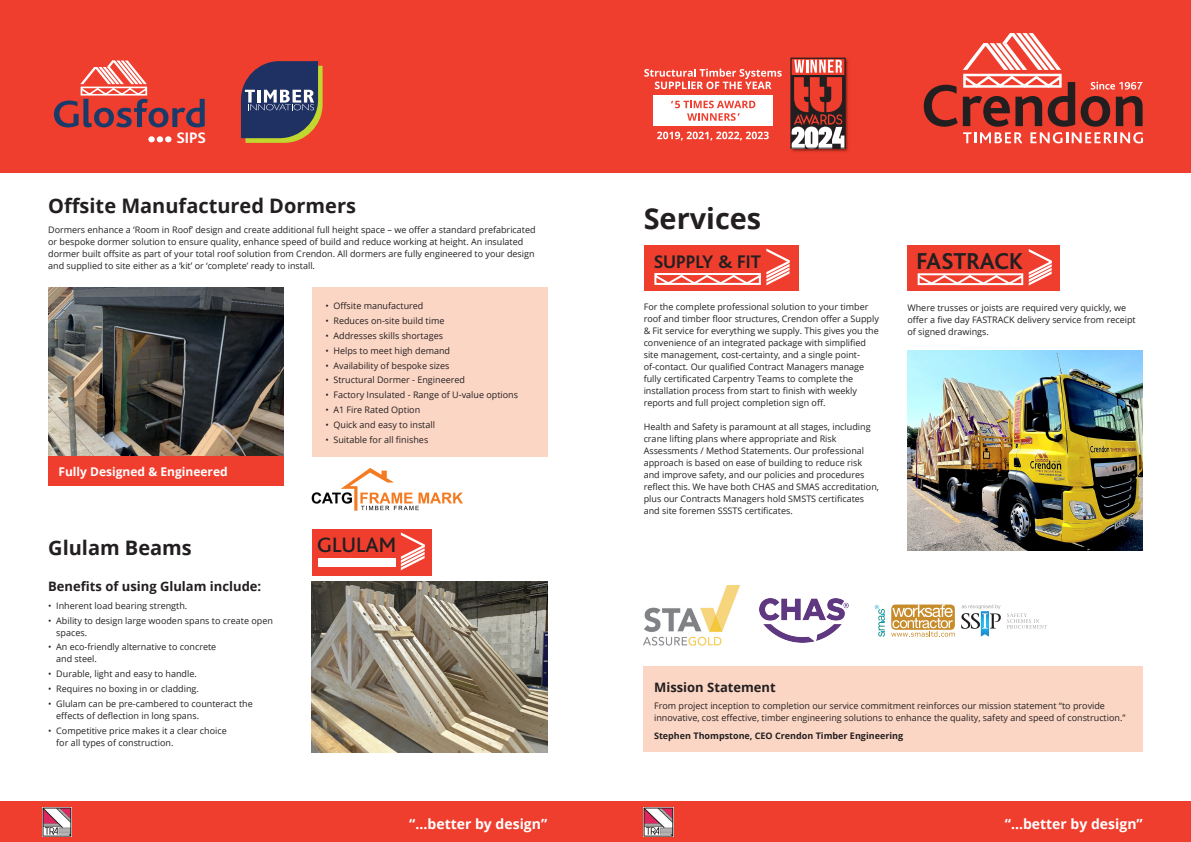
<style>
.page{position:relative;width:1191px;height:842px;background:#fff}
.page>*{position:absolute;margin:0;border:0;box-sizing:border-box;transform-origin:0 0}
.t1{font:700 28.9px "Open Sans";color:#231f20}
.t2{font:700 24.1px "Bliss";color:#231f20}
.t3{font:500 21.8px "Bliss";color:#231f20}
.t4{font:700 20px "Open Sans";color:#231f20}
.t5{font:700 19.1px "Bliss";color:#231f20}
.t6{font:700 15.9px "Bliss";color:#fff;scale:1.06 1}
.Heading{font:700 14px "Open Sans";color:#fff}
.t7{font:700 13px "Open Sans";color:#231f20}
.Heading-2{font:700 12px "Open Sans";color:#fff}
.t8{font:9px/12px "Open Sans";color:#231f20}
.t9{font:700 9px "Open Sans";color:#231f20}
</style>
<div class="page">
<div style="left:643px;top:667px;width:499px;height:85px;background:#fcd6c5"></div>
<div style="left:312px;top:288px;width:235px;height:169px;background:#fcd6c5"></div>
<div style="left:907px;top:245px;width:152px;height:45px;background:#ef3e2e"></div>
<svg style="left:917px;top:249px;width:134px;height:37px"></svg>
<div style="left:644px;top:245px;width:154px;height:45px;background:#ef3e2e"></div>
<svg style="left:654px;top:249px;width:135px;height:37px"></svg>
<div style="left:595px;top:802px;width:596px;height:40px;background:#ef3e2e"></div>
<div style="left:0;top:0;width:595px;height:173px;background:#ef3e2e"></div>
<div style="left:595px;top:0;width:596px;height:173px;background:#ef3e2e"></div>
<div style="left:0;top:801px;width:595px;height:41px;background:#ef3e2e"></div>
<img style="left:907px;top:350px;width:235px;height:200px">
<svg style="left:923px;top:33px;width:220px;height:110px"></svg>
<svg style="left:241px;top:61px;width:81px;height:82px;background:#575465"></svg>
<svg style="left:54px;top:61px;width:151px;height:66px"></svg>
<div style="left:148px;top:136px;width:7px;height:6px;background:#fff;border-radius:50%"></div>
<svg style="left:157px;top:136px;width:14px;height:6px"></svg>
<img style="left:48px;top:288px;width:235px;height:168px">
<div style="left:48px;top:456px;width:235px;height:30px;background:#ef3e2e"></div>
<img style="left:644px;top:807px;width:29px;height:30px">
<img style="left:42px;top:807px;width:29px;height:30px">
<img style="left:312px;top:581px;width:235px;height:171px">
<div style="left:312px;top:529px;width:120px;height:46px;background:#ef3e2e"></div>
<svg style="left:401px;top:532px;width:23px;height:38px"></svg>
<div style="left:318px;top:559px;width:77px;height:8px;background:#fff"></div>
<img style="left:643px;top:585px;width:96px;height:61px">
<img style="left:760px;top:599px;width:88px;height:43px">
<img style="left:980px;top:629px;width:9px;height:8px">
<svg style="left:1007px;top:613px;width:40px;height:16px"></svg>
<svg style="left:961px;top:604px;width:39px;height:25px"></svg>
<svg style="left:874px;top:604px;width:11px;height:33px"></svg>
<svg style="left:891px;top:604px;width:64px;height:33px"></svg>
<img style="left:311px;top:468px;width:152px;height:43px">
<img style="left:790px;top:57px;width:59px;height:95px">
<svg style="left:793px;top:60px;width:50px;height:86px"></svg>
<div style="left:791px;top:58px;width:54px;height:90px;border:1px solid #231f20"></div>
<div style="left:653px;top:95px;width:120px;height:31px;background:#fff"></div>
<svg style="left:671px;top:101px;width:84px;height:20px"></svg>
<svg style="left:644px;top:69px;width:137px;height:20px"></svg>
<svg style="left:657px;top:132px;width:112px;height:8px"></svg>
<p class="t6" style="left:176px;top:129px;width:29px">SIPS</p>
<p class="t4" style="left:48px;top:191px;width:309px">Offsite Manufactured Dormers</p>
<p class="t8" style="left:48px;top:224px;width:489px">Dormers enhance a ‘Room in Roof’ design and create additional full height space – we offer a standard prefabricated or bespoke dormer solution to ensure quality, enhance speed of build and reduce working at height. An insulated dormer built offsite as part of your total roof solution from Crendon. All dormers are fully engineered to your design and supplied to site either as a ‘kit’ or ‘complete’ ready to install.</p>
<p class="t8" style="left:325px;top:300px;width:100px">• Offsite manufactured</p>
<p class="t8" style="left:325px;top:315px;width:121px">• Reduces on-site build time</p>
<p class="t8" style="left:325px;top:329px;width:119px">• Addresses skills shortages</p>
<p class="t8" style="left:325px;top:344px;width:126px">• Helps to meet high demand</p>
<p class="t8" style="left:325px;top:359px;width:126px">• Availability of bespoke sizes</p>
<p class="t8" style="left:325px;top:374px;width:141px">• Structural Dormer - Engineered</p>
<p class="t8" style="left:325px;top:389px;width:194px">• Factory Insulated - Range of U-value options</p>
<p class="t8" style="left:325px;top:404px;width:96px">• A1 Fire Rated Option</p>
<p class="t8" style="left:325px;top:418px;width:111px">• Quick and easy to install</p>
<p class="t8" style="left:325px;top:433px;width:104px">• Suitable for all finishes</p>
<p class="Heading-2" style="left:58px;top:463px;width:171px">Fully Designed &amp; Engineered</p>
<p class="t4" style="left:48px;top:534px;width:145px">Glulam Beams</p>
<p class="t3" style="left:317px;top:534px;width:80px">GLULAM</p>
<p class="t7" style="left:48px;top:577px;width:215px">Benefits of using Glulam include:</p>
<p class="t8" style="left:48px;top:599px;width:141px">• Inherent load bearing strength.</p>
<p class="t8" style="left:56px;top:614px;width:218px;text-indent:-8px">• Ability to design large wooden spans to create open spaces.</p>
<p class="t8" style="left:56px;top:641px;width:161px;text-indent:-8px">• An eco-friendly alternative to concrete and steel.</p>
<p class="t8" style="left:48px;top:668px;width:150px">• Durable, light and easy to handle.</p>
<p class="t8" style="left:48px;top:683px;width:152px">• Requires no boxing in or cladding.</p>
<p class="t8" style="left:56px;top:697px;width:198px;text-indent:-8px">• Glulam can be pre-cambered to counteract the effects of deflection in long spans.</p>
<p class="t8" style="left:56px;top:724px;width:172px;text-indent:-8px">• Competitive price makes it a clear choice for all types of construction.</p>
<p class="t1" style="left:643px;top:198px;width:119px">Services</p>
<p class="t5" style="left:653px;top:251px;width:109px">SUPPLY &amp; FIT</p>
<p class="t2" style="left:916px;top:249px;width:108px">FASTRACK</p>
<p class="t8" style="left:643px;top:301px;width:237px">For the complete professional solution to your timber roof and timber floor structures, Crendon offer a Supply &amp; Fit service for everything we supply. This gives you the convenience of an integrated package with simplified site management, cost-certainty, and a single point&shy;of-contact. Our qualified Contract Managers manage fully certificated Carpentry Teams to complete the installation process from start to finish with weekly reports and full project completion sign off.</p>
<p class="t8" style="left:643px;top:421px;width:237px">Health and Safety is paramount at all stages, including crane lifting plans where appropriate and Risk Assessments / Method Statements. Our professional approach is based on ease of building to reduce risk and improve safety, and our policies and procedures reflect this. We have both CHAS and SMAS accreditation, plus our Contracts Managers hold SMSTS certificates and site foremen SSSTS certificates.</p>
<p class="t8" style="left:907px;top:301px;width:230px">Where trusses or joists are required very quickly, we offer a five day FASTRACK delivery service from receipt of signed drawings.</p>
<p class="t7" style="left:654px;top:678px;width:123px">Mission Statement</p>
<p class="t8" style="left:654px;top:700px;width:473px">From project inception to completion our service commitment reinforces our mission statement “to provide innovative, cost effective, timber engineering solutions to enhance the quality, safety and speed of construction.”</p>
<p class="t9" style="left:654px;top:729px;width:250px">Stephen Thompstone, CEO Crendon Timber Engineering</p>
<p class="Heading" style="left:409px;top:814px;width:139px">“...better by design”</p>
<p class="Heading" style="left:1004px;top:814px;width:139px">“...better by design”</p>
</div>
